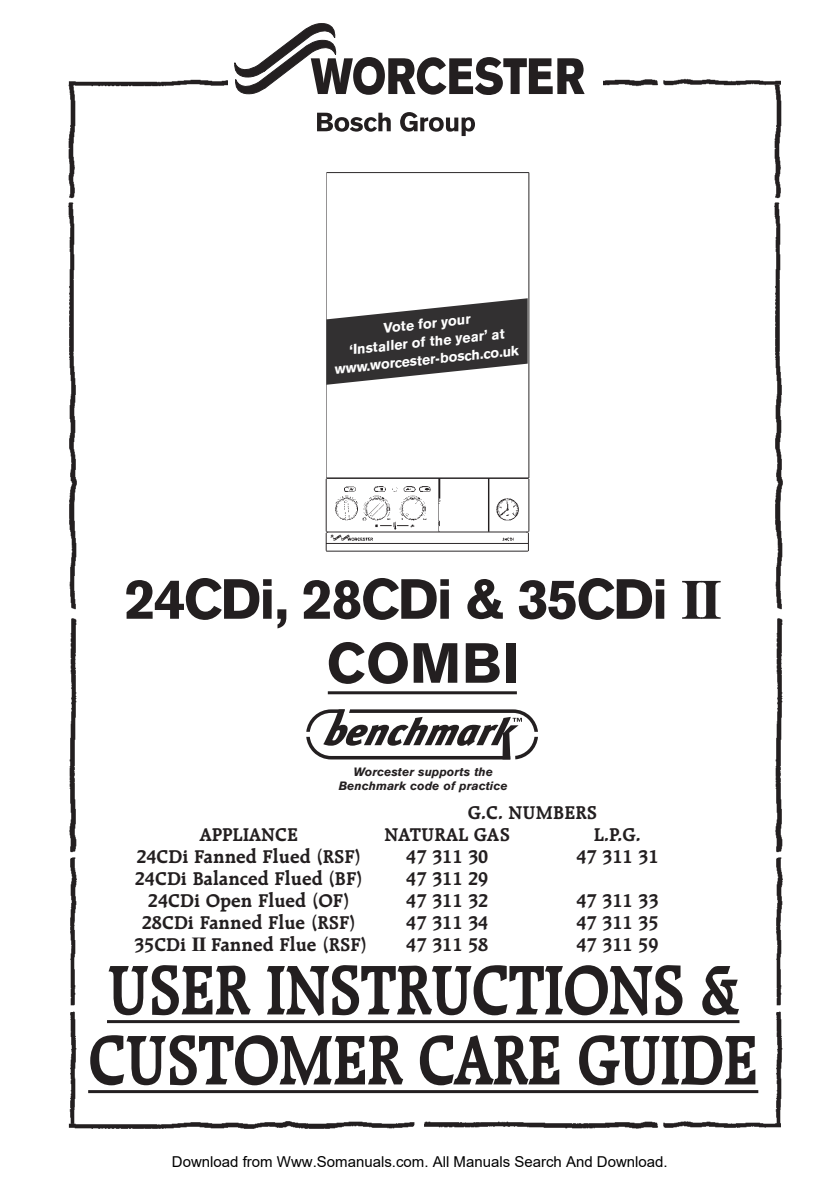
<style>
.page{position:relative;width:840px;height:1190px;background:#fff}
.page>*{position:absolute;margin:0;border:0;box-sizing:border-box;transform-origin:0 0}
.t1{font:700 76px/70px "Raleigh BT";letter-spacing:-.025em;color:#231f20;scale:.85 1}
.t2{font:700 56px/64px "Akzidenz Grotesk BQ";letter-spacing:-.035em;color:#231f20;text-align:center}
.t3{font:700 20px "Raleigh BT";color:#231f20}
.t4{font:15px "Arial";color:#000}
.t5{font:700 14px/18px "Akzidenz Grotesk BQ";color:#fff;text-align:center}
.t6{font:italic 700 12px/14px "Akzidenz Grotesk BQ";color:#231f20;text-align:center}
.s1{font-family:"Times"}
</style>
<div class="page">
<img style="left:68px;top:81px;width:9px;height:1047px">
<img style="left:69px;top:1115px;width:700px;height:14px">
<img style="left:69px;top:78px;width:712px;height:15px">
<img style="left:769px;top:81px;width:14px;height:1047px">
<img style="left:325px;top:172px;width:205px;height:380px">
<hr style="left:107px;top:1020px;width:632px;height:3px;background:#231f20">
<hr style="left:88px;top:1090px;width:670px;height:3px;background:#231f20">
<hr style="left:328px;top:691px;width:189px;height:3px;background:#231f20">
<svg style="left:306px;top:709px;width:232px;height:50px"></svg>
<div style="left:229px;top:23px;width:374px;height:118px;background:#fff"></div>
<svg style="left:235px;top:23px;width:349px;height:72px"></svg>
<svg style="left:317px;top:113px;width:74px;height:19px"></svg>
<svg style="left:400px;top:112px;width:75px;height:24px"></svg>
<svg style="left:326px;top:298px;width:202px;height:87px"></svg>
<p class="t5" style="left:330px;top:326px;width:187px;rotate:-6deg">Vote for your<br>‘Installer of the year’ at www.worcester-bosch.co.uk</p>
<h2 class="t2" style="left:125px;top:572px;width:599px">24CDi, 28CDi &amp; 35CDi <span class="s1">II<br></span>COMBI</h2>
<p class="t6" style="left:339px;top:766px;width:170px">Worcester supports the<br>Benchmark code of practice</p>
<p class="t3" style="left:468px;top:805px;width:131px">G.C. NUMBERS</p>
<p class="t3" style="left:200px;top:827px;width:100px">APPLIANCE</p>
<p class="t3" style="left:385px;top:827px;width:127px">NATURAL GAS</p>
<p class="t3" style="left:594px;top:827px;width:48px">L.P.G.</p>
<p class="t3" style="left:136px;top:849px;width:227px">24CDi Fanned Flued (RSF)</p>
<p class="t3" style="left:406px;top:849px;width:84px">47 311 30</p>
<p class="t3" style="left:576px;top:849px;width:84px">47 311 31</p>
<p class="t3" style="left:135px;top:871px;width:230px">24CDi Balanced Flued (BF)</p>
<p class="t3" style="left:406px;top:871px;width:84px">47 311 29</p>
<p class="t3" style="left:148px;top:893px;width:204px">24CDi Open Flued (OF)</p>
<p class="t3" style="left:406px;top:893px;width:84px">47 311 32</p>
<p class="t3" style="left:576px;top:893px;width:84px">47 311 33</p>
<p class="t3" style="left:142px;top:915px;width:216px">28CDi Fanned Flue (RSF)</p>
<p class="t3" style="left:406px;top:915px;width:84px">47 311 34</p>
<p class="t3" style="left:576px;top:915px;width:84px">47 311 35</p>
<p class="t3" style="left:134px;top:937px;width:235px">35CDi <span class="s1">II</span> Fanned Flue (RSF)</p>
<p class="t3" style="left:406px;top:937px;width:84px">47 311 58</p>
<p class="t3" style="left:576px;top:937px;width:84px">47 311 59</p>
<h1 class="t1" style="left:88px;top:961px;width:790px">USER INSTRUCTIONS &amp;<br>CUSTOMER CARE GUIDE</h1>
<p class="t4" style="left:172px;top:1153px;width:497px">Download from Www.Somanuals.com. All Manuals Search And Download.</p>
</div>
